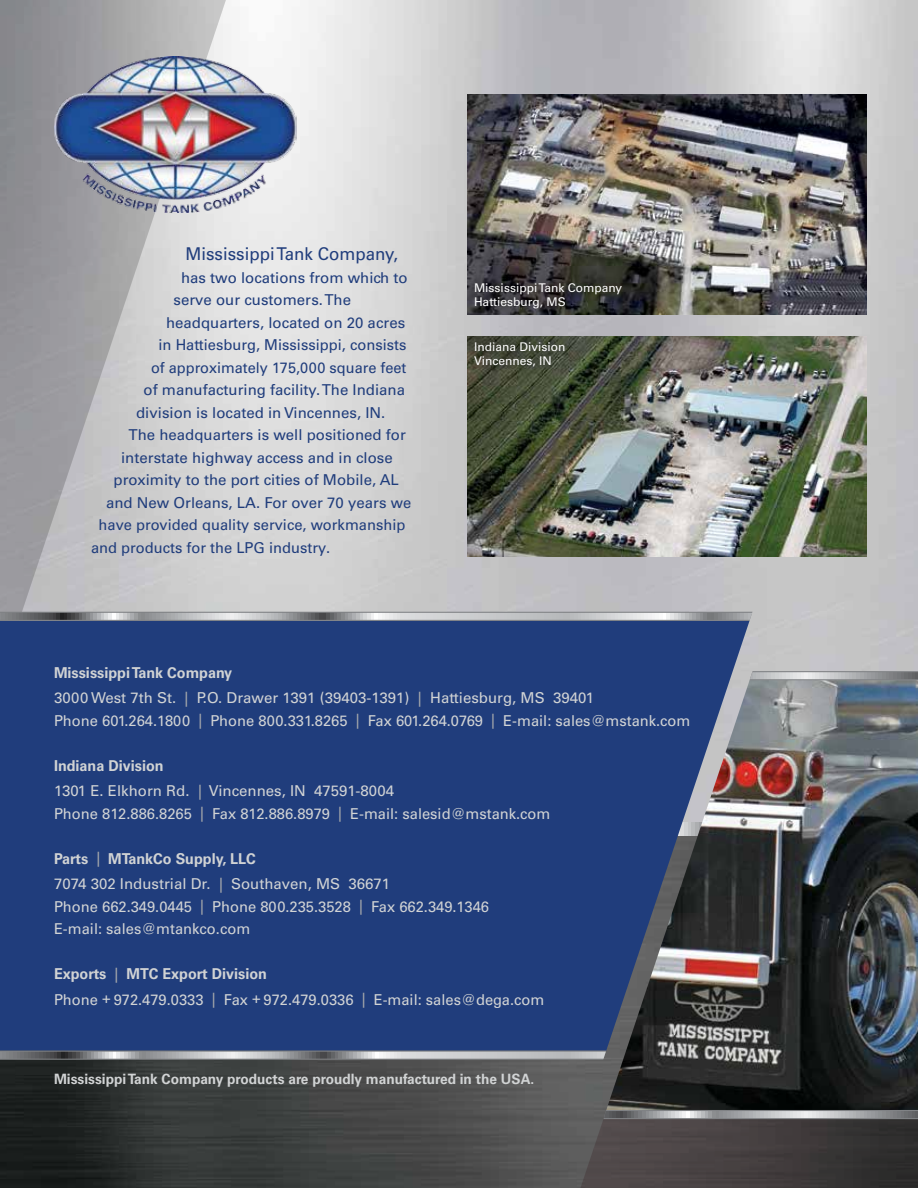
<style>
.page{position:relative;width:918px;height:1188px;background:#fff}
.page>*{position:absolute;margin:0;border:0;box-sizing:border-box;transform-origin:0 0}
.t1{font:17.7px "Univers";color:#203d7c;scale:.96 1}
.t2{font:15px/25.5px "Univers";color:#d1d3d4}
.t3{font:15px "Univers";color:#203d7c}
.t4{font:700 14.25px "Univers";color:#d1d3d4;scale:.96 1}
.t5{font:12px/14.4px "Univers";color:#fff}
.s1{font-weight:700}
.s2{color:#a7a9ac}
</style>
<div class="page">
<img style="left:0;top:1060px;width:606px;height:128px">
<img style="left:235px;top:0;width:683px;height:671px">
<svg style="left:0;top:0;width:235px;height:612px;background:#b6b5b8"></svg>
<img style="left:606px;top:680px;width:312px;height:430px">
<svg style="left:0;top:621px;width:750px;height:430px;background:#264079"></svg>
<svg style="left:0;top:1051px;width:606px;height:9px;background:#a1a3a5"></svg>
<svg style="left:443px;top:1110px;width:475px;height:78px;background:#4f4c4c"></svg>
<svg style="left:750px;top:671px;width:168px;height:9px;background:#a9aaac"></svg>
<svg style="left:0;top:612px;width:752px;height:9px;background:#a6a8aa"></svg>
<img style="left:467px;top:94px;width:400px;height:221px">
<img style="left:467px;top:336px;width:400px;height:220px">
<div style="left:466px;top:274px;width:164px;height:43px;background:#000;opacity:.47"></div>
<div style="left:466px;top:333px;width:108px;height:42px;background:#000;opacity:.47"></div>
<img style="left:54px;top:57px;width:243px;height:155px">
<p class="t1" style="left:186px;top:243px;width:223px">Mississippi Tank Company,</p>
<p class="t3" style="left:181px;top:268px;width:228px">has two locations from which to</p>
<p class="t3" style="left:174px;top:291px;width:179px">serve our customers. The</p>
<p class="t3" style="left:166px;top:313px;width:241px">headquarters, located on 20 acres</p>
<p class="t3" style="left:159px;top:336px;width:249px">in Hattiesburg, Mississippi, consists</p>
<p class="t3" style="left:151px;top:358px;width:257px">of approximately 175,000 square feet</p>
<p class="t3" style="left:144px;top:381px;width:263px">of manufacturing facility. The Indiana</p>
<p class="t3" style="left:136px;top:403px;width:251px">division is located in Vincennes, IN.</p>
<p class="t3" style="left:129px;top:426px;width:279px">The headquarters is well positioned for</p>
<p class="t3" style="left:121px;top:448px;width:273px">interstate highway access and in close</p>
<p class="t3" style="left:114px;top:471px;width:287px">proximity to the port cities of Mobile, AL</p>
<p class="t3" style="left:106px;top:493px;width:307px">and New Orleans, LA. For over 70 years we</p>
<p class="t3" style="left:99px;top:516px;width:308px">have provided quality service, workmanship</p>
<p class="t3" style="left:91px;top:538px;width:241px">and products for the LPG industry.</p>
<p class="t5" style="left:474px;top:281px;width:150px">Mississippi Tank Company<br>Hattiesburg, MS</p>
<p class="t5" style="left:474px;top:340px;width:93px">Indiana Division<br>Vincennes, IN</p>
<p class="t2" style="left:54px;top:660px;width:542px"><span class="s1">Mississippi Tank Company<br></span>3000 West 7th St. <span class="s2">|</span> P.O. Drawer 1391 (39403-1391) <span class="s2">|</span> Hattiesburg, MS 39401</p>
<p class="t2" style="left:54px;top:708px;width:638px">Phone 601.264.1800 <span class="s2">|</span> Phone 800.331.8265 <span class="s2">|</span> Fax 601.264.0769 <span class="s2">|</span> E-mail: sales@mstank.com</p>
<p class="t2" style="left:54px;top:753px;width:342px"><span class="s1">Indiana Division<br></span>1301 E. Elkhorn Rd. <span class="s2">|</span> Vincennes, IN 47591-8004</p>
<p class="t2" style="left:54px;top:801px;width:498px">Phone 812.886.8265 <span class="s2">|</span> Fax 812.886.8979 <span class="s2">|</span> E-mail: salesid@mstank.com</p>
<p class="t2" style="left:54px;top:846px;width:338px"><span class="s1">Parts</span> <span class="s2">|</span> <span class="s1">MTankCo Supply, LLC<br></span>7074 302 Industrial Dr. <span class="s2">|</span> Southaven, MS 36671</p>
<p class="t2" style="left:54px;top:895px;width:437px;line-height:22.5px">Phone 662.349.0445 <span class="s2">|</span> Phone 800.235.3528 <span class="s2">|</span> Fax 662.349.1346<br>E-mail: sales@mtankco.com</p>
<p class="t2" style="left:54px;top:961px;width:492px"><span class="s1">Exports</span> <span class="s2">|</span> <span class="s1">MTC Export Division<br></span>Phone + 972.479.0333 <span class="s2">|</span> Fax + 972.479.0336 <span class="s2">|</span> E-mail: sales@dega.com</p>
<p class="t4" style="left:54px;top:1071px;width:502px">Mississippi Tank Company products are proudly manufactured in the USA.</p>
</div>
